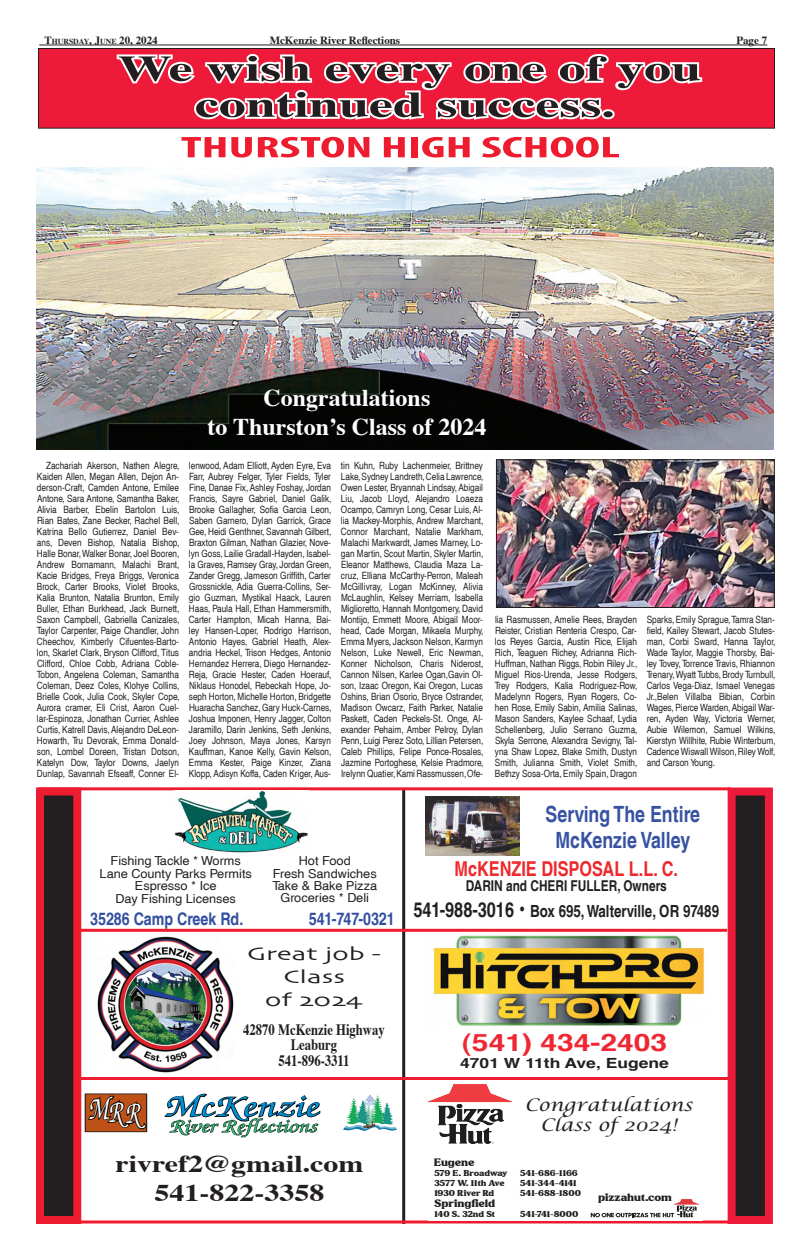
<style>
.page{position:relative;width:810px;height:1260px;background:#fff}
.page>*{position:absolute;margin:0;border:0;box-sizing:border-box;transform-origin:0 0}
.t1{font:700 36px/36px "Times";color:#231f20;text-align:center;scale:1.5 1}
.t2{font:italic 500 33.2px "Zapf Chancery CSATT";color:#fff;scale:.75 1}
.t3{font:italic 500 32.5px "Zapf Chancery CSATT";color:#008fd5;scale:1.3 1}
.t4{font:700 condensed 30px "Myriad Pro";color:#ed1d2f;scale:1.75 1}
.t5{font:700 24px/28.8px "Times";color:#fff;text-align:center}
.t6{font:700 24px/28.8px "Times";color:#231f20;text-align:center;scale:1.25 1}
.t7{font:700 24px "Helvetica";color:#ee2733;scale:1.25 1}
.t8{font:700 condensed 22.4px/26.1px "Helvetica";color:#3752a3;text-align:center}
.t9{font:700 condensed 20.5px "Helvetica";color:#ee292d}
.t10{font:italic 500 19.5px "Zapf Chancery CSATT";color:#2bb46f;scale:1.25 1}
.t11{font:19px/22.8px "Skia";color:#231f20;text-align:center;scale:1.5 1}
.t12{font:700 condensed 17.4px "Helvetica";color:#324ea1}
.t13{font:italic 17.3px/20.8px "Lucida Calligraphy";color:#231f20;text-align:center;scale:1.13 1}
.t14{font:700 condensed 16.8px "Helvetica";color:#231f20}
.t15{font:700 15.8px/15.2px "Times";color:#231f20;text-align:center;scale:.8 1}
.t16{font:700 condensed 14.9px "Helvetica";color:#231f20}
.t17{font:700 14px "Helvetica";color:#231f20;scale:1.25 1}
.t18{font:condensed 12.4px/12.4px "Helvetica";color:#231f20;text-align:center;scale:1.25 1}
.t19{font:700 11px "Times";color:#231f20}
.t20{font:10.8px "Pizza Hut Font";color:#231f20;scale:1.13 1}
.t21{font:condensed 10px/11px "Helvetica";color:#231f20;text-align:justify}
.t22{font:8.7px/9.9px "Pizza Hut Font";color:#231f20;scale:1.13 1}
.t23{font:8.7px/9.9px "Pizza Hut Font";letter-spacing:-.02em;color:#231f20;scale:1.13 1}
.s1{font-size:7.7px}
.s2{font-size:20.5px}
.s3{font-size:22.4px}
</style>
<div class="page">
<hr style="left:39px;top:45px;width:119px;height:1px;background:#231f20">
<hr style="left:158px;top:45px;width:609px;height:1px;background:#231f20">
<hr style="left:402px;top:789px;width:3px;height:435px;background:#231f20">
<hr style="left:38px;top:929px;width:689px;height:3px;background:#ed1d2f">
<hr style="left:40px;top:1077px;width:689px;height:3px;background:#ed1d2f">
<div style="left:732px;top:792px;width:37px;height:428px;background:#231f20"></div>
<div style="left:728px;top:788px;width:45px;height:436px;border:8px solid #ed1a3a"></div>
<div style="left:38px;top:48px;width:736px;height:80px;background:#ed1a3a"></div>
<svg style="left:115px;top:48px;width:589px;height:72px"></svg>
<hr style="left:38px;top:787px;width:693px;height:3px;background:#ed1d2f">
<hr style="left:42px;top:1220px;width:688px;height:3px;background:#ee1b2d">
<div style="left:40px;top:792px;width:37px;height:428px;background:#231f20"></div>
<div style="left:36px;top:788px;width:45px;height:436px;border:8px solid #ed1d2f"></div>
<img style="left:174px;top:791px;width:134px;height:61px">
<img style="left:97px;top:936px;width:137px;height:137px">
<img style="left:343px;top:1094px;width:48px;height:37px">
<svg style="left:164px;top:1093px;width:157px;height:45px"></svg>
<div style="left:85px;top:1094px;width:62px;height:38px;border:1px solid #231f20"></div>
<svg style="left:87px;top:1093px;width:61px;height:40px;background:#7b3d1a"></svg>
<img style="left:425px;top:796px;width:94px;height:59px">
<img style="left:36px;top:167px;width:738px;height:283px">
<svg style="left:428px;top:1084px;width:275px;height:137px"></svg>
<img style="left:498px;top:461px;width:275px;height:145px">
<div style="left:496px;top:459px;width:279px;height:149px;border:1px solid #231f20"></div>
<img style="left:433px;top:935px;width:271px;height:91px">
<p class="t19" style="left:45px;top:30px;width:115px">T<span class="s1">hursday</span>, J<span class="s1">une</span> 20, 2024</p>
<p class="t19" style="left:270px;top:30px;width:132px">McKenzie River Reflections</p>
<p class="t19" style="left:736px;top:30px;width:32px">Page 7</p>
<h1 class="t1" style="left:118px;top:47px;width:390px">We wish every one of you continued success.</h1>
<h3 class="t4" style="left:181px;top:129px;width:252px">THURSTON HIGH SCHOOL</h3>
<h3 class="t5" style="left:208px;top:381px;width:280px">Congratulations<br>to Thurston’s Class of 2024</h3>
<p class="t21" style="left:37px;top:460px;width:144px;text-indent:9px">Zachariah Akerson, Nathen Alegre, Kaiden Allen, Megan Allen, Dejon An&shy;derson-Craft, Camden Antone, Emilee Antone, Sara Antone, Samantha Baker, Alivia Barber, Ebelin Bartolon Luis, Rian Bates, Zane Becker, Rachel Bell, Katrina Bello Gutierrez, Daniel Bev&shy;ans, Deven Bishop, Natalia Bishop, Halle Bonar,Walker Bonar, Joel Booren, Andrew Bornamann, Malachi Brant, Kacie Bridges, Freya Briggs, Veronica Brock, Carter Brooks, Violet Brooks, Kalia Brunton, Natalia Brunton, Emily Buller, Ethan Burkhead, Jack Burnett, Saxon Campbell, Gabriella Canizales, Taylor Carpenter, Paige Chandler, John Cheechov, Kimberly Cifuentes-Barto&shy;lon, Skarlet Clark, Bryson Clifford, Titus Clifford, Chloe Cobb, Adriana Coble-Tobon, Angelena Coleman, Samantha Coleman, Deez Coles, Klohye Collins, Brielle Cook, Julia Cook, Skyler Cope, Aurora cramer, Eli Crist, Aaron Cuel&shy;lar-Espinoza, Jonathan Currier, Ashlee Curtis, Katrell Davis,Alejandro DeLeon-Howarth, Tru Devorak, Emma Donald&shy;son, Lombel Doreen, Tristan Dotson, Katelyn Dow, Taylor Downs, Jaelyn Dunlap, Savannah Efseaff, Conner El-</p>
<p class="t21" style="left:189px;top:460px;width:144px">lenwood, Adam Elliott, Ayden Eyre, Eva Farr, Aubrey Felger, Tyler Fields, Tyler Fine, Danae Fix, Ashley Foshay, Jordan Francis, Sayre Gabriel, Daniel Galik, Brooke Gallagher, Sofia Garcia Leon, Saben Garnero, Dylan Garrick, Grace Gee, Heidi Genthner, Savannah Gilbert, Braxton Gilman, Nathan Glazier, Nove&shy;lyn Goss, Lailie Gradall-Hayden, Isabel&shy;la Graves, Ramsey Gray, Jordan Green, Zander Gregg, Jameson Griffith, Carter Grossnickle, Adia Guerra-Collins, Ser&shy;gio Guzman, Mystikal Haack, Lauren Haas, Paula Hall, Ethan Hammersmith, Carter Hampton, Micah Hanna, Bai&shy;ley Hansen-Loper, Rodrigo Harrison, Antonio Hayes, Gabriel Heath, Alex&shy;andria Heckel, Trison Hedges, Antonio Hernandez Herrera, Diego Hernandez-Reja, Gracie Hester, Caden Hoerauf, Niklaus Honodel, Rebeckah Hope, Jo&shy;seph Horton, Michelle Horton, Bridgette Huaracha Sanchez,Gary Huck-Carnes, Joshua Imponen, Henry Jagger, Colton Jaramillo, Darin Jenkins, Seth Jenkins, Joey Johnson, Maya Jones, Karsyn Kauffman, Kanoe Kelly, Gavin Kelson, Emma Kester, Paige Kinzer, Ziana Klopp, Adisyn Koffa, Caden Kriger, Aus-</p>
<p class="t21" style="left:341px;top:460px;width:144px">tin Kuhn, Ruby Lachenmeier, Brittney Lake,Sydney Landreth,Celia Lawrence, Owen Lester, Bryannah Lindsay, Abigail Liu, Jacob Lloyd, Alejandro Loaeza Ocampo, Camryn Long, Cesar Luis, Al&shy;lia Mackey-Morphis, Andrew Marchant, Connor Marchant, Natalie Markham, Malachi Markwardt, James Marney, Lo&shy;gan Martin, Scout Martin, Skyler Martin, Eleanor Matthews, Claudia Maza La&shy;cruz, Elliana McCarthy-Perron, Maleah McGillivray, Logan McKinney, Alivia McLaughlin, Kelsey Merriam, Isabella Miglioretto, Hannah Montgomery, David Montijo, Emmett Moore, Abigail Moor&shy;head, Cade Morgan, Mikaela Murphy, Emma Myers, Jackson Nelson, Karmyn Nelson, Luke Newell, Eric Newman, Konner Nicholson, Charis Niderost, Cannon Nilsen, Karlee Ogan,Gavin Ol&shy;son, Izaac Oregon, Kai Oregon, Lucas Oshins, Brian Osorio, Bryce Ostrander, Madison Owcarz, Faith Parker, Natalie Paskett, Caden Peckels-St. Onge, Al&shy;exander Pehaim, Amber Pelroy, Dylan Penn, Luigi Perez Soto, Lillian Petersen, Caleb Phillips, Felipe Ponce-Rosales, Jazmine Portoghese, Kelsie Pradmore, IrelynnQuatier,Kami Rassmussen,Ofe-</p>
<p class="t21" style="left:495px;top:614px;width:144px">lia Rasmussen, Amelie Rees, Brayden Reister, Cristian Renteria Crespo, Car&shy;los Reyes Garcia, Austin Rice, Elijah Rich, Teaguen Richey, Adrianna Rich-Huffman, Nathan Riggs, Robin Riley Jr., Miguel Rios-Urenda, Jesse Rodgers, Trey Rodgers, Kalia Rodriguez-Row, Madelynn Rogers, Ryan Rogers, Co&shy;hen Rose, Emily Sabin, Amilia Salinas, Mason Sanders, Kaylee Schaaf, Lydia Schellenberg, Julio Serrano Guzma, Skyla Serrone, Alexandra Sevigny, Tal&shy;yna Shaw Lopez, Blake Smith, Dustyn Smith, Julianna Smith, Violet Smith, Bethzy Sosa-Orta, Emily Spain, Dragon</p>
<p class="t21" style="left:647px;top:615px;width:130px">Sparks, Emily Sprague,Tamra Stan&shy;field, Kailey Stewart, Jacob Stutes&shy;man, Corbi Sward, Hanna Taylor, Wade Taylor, Maggie Thorsby, Bai&shy;ley Tovey, Torrence Travis, Rhiannon Trenary,Wyatt Tubbs,Brody Turnbull, Carlos Vega-Diaz, Ismael Venegas Jr.,Belen Villalba Bibian, Corbin Wages, Pierce Warden,Abigail War&shy;ren, Ayden Way, Victoria Werner, Aubie Wilemon, Samuel Wilkins, Kierstyn Willhite, Rubie Winterbum, CadenceWiswallWilson,RileyWolf, and Carson Young.</p>
<h3 class="t8" style="left:546px;top:801px;width:156px">Serving The Entire<br>McKenzie Valley</h3>
<p class="t18" style="left:100px;top:855px;width:123px">Fishing Tackle * Worms<br>Lane County Parks Permits<br>Espresso * Ice<br>Day Fishing Licenses</p>
<p class="t18" style="left:272px;top:855px;width:85px">Hot Food<br>Fresh Sandwiches<br>Take &amp; Bake Pizza<br>Groceries * Deli</p>
<h3 class="t12" style="left:90px;top:908px;width:155px">35286 Camp Creek Rd.</h3>
<h3 class="t12" style="left:309px;top:908px;width:87px">541-747-0321</h3>
<h3 class="t11" style="left:247px;top:944px;width:91px">Great job -<br>Class<br>of 2024</h3>
<h3 class="t15" style="left:243px;top:1020px;width:178px">42870 McKenzie Highway<br>Leaburg<br>541-896-3311</h3>
<h3 class="t3" style="left:163px;top:1088px;width:120px">McKenzie</h3>
<h3 class="t10" style="left:169px;top:1115px;width:120px">River Reflections</h3>
<h2 class="t2" style="left:88px;top:1093px;width:71px">MRR</h2>
<h3 class="t6" style="left:115px;top:1147px;width:200px">rivref2@gmail.com<br>541-822-3358</h3>
<h3 class="t9" style="left:454px;top:857px;width:225px">McKENZIE DISPOSAL L.L. C.</h3>
<h3 class="t16" style="left:466px;top:877px;width:202px">DARIN and CHERI FULLER, Owners</h3>
<h3 class="t14" style="left:413px;top:901px;width:307px"><span class="s2">541-988-3016</span> <span class="s3">•</span> Box 695, Walterville, OR 97489</h3>
<h3 class="t7" style="left:462px;top:1021px;width:166px">(541) 434-2403</h3>
<h3 class="t17" style="left:460px;top:1050px;width:169px">4701 W 11th Ave, Eugene</h3>
<h3 class="t13" style="left:525px;top:1095px;width:150px">Congratulations<br>Class of2024!</h3>
<p class="t20" style="left:434px;top:1156px;width:37px">Eugene</p>
<p class="t23" style="left:434px;top:1168px;width:66px">579 E. Broadway<br>3577 W. 11th Ave<br>1930 River Rd</p>
<p class="t22" style="left:520px;top:1168px;width:55px">541-686-1166<br>541-344-4141<br>541-688-1800</p>
<p class="t20" style="left:434px;top:1197px;width:55px">Springfield</p>
<p class="t22" style="left:434px;top:1210px;width:55px">140 S. 32nd St</p>
<p class="t22" style="left:520px;top:1210px;width:53px">541-741-8000</p>
<p class="t20" style="left:598px;top:1191px;width:67px">pizzahut.com</p>
</div>
